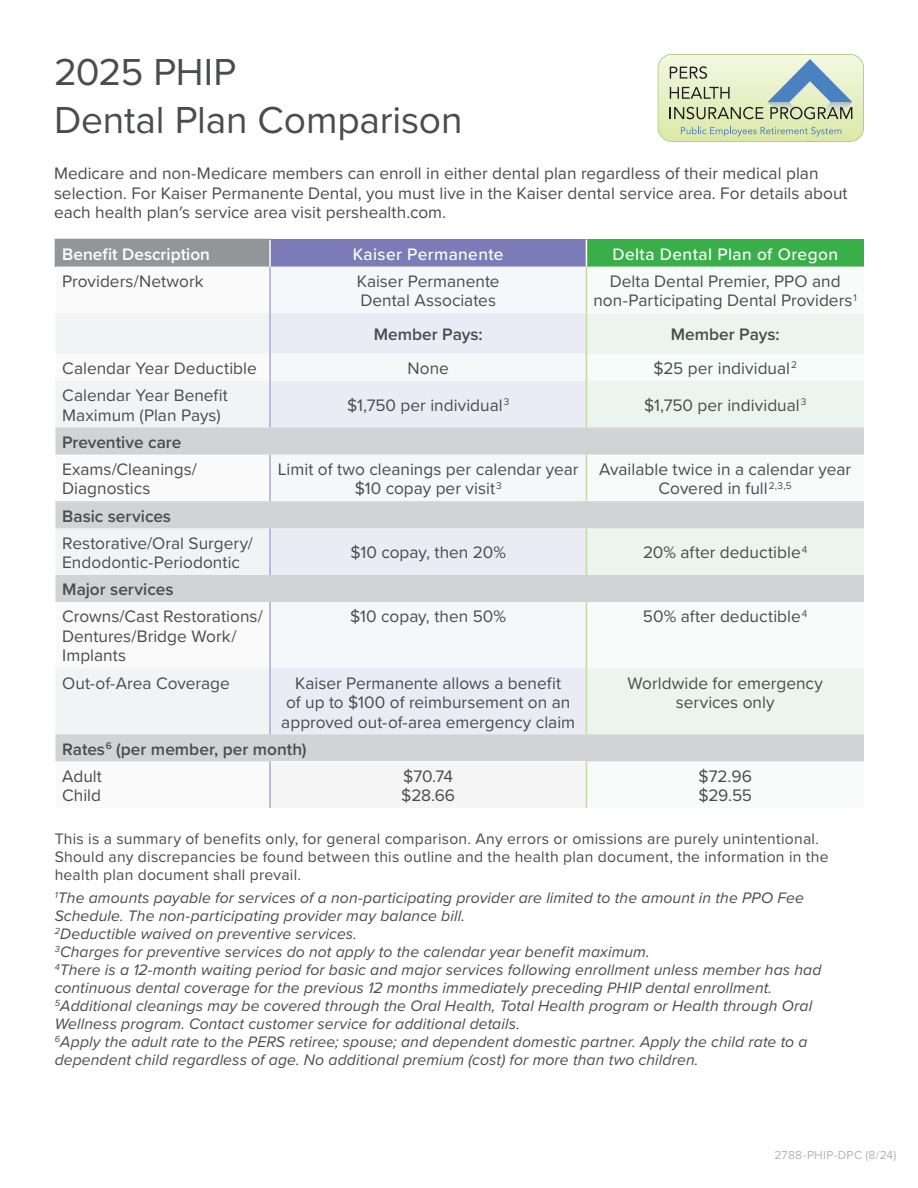
<style>
.page{position:relative;width:918px;height:1188px;background:#fff}
.page>*{position:absolute;margin:0;border:0;box-sizing:border-box;transform-origin:0 0}
.t1{font:39px/48px "Proxima Nova";letter-spacing:-.005em;color:#4b4c4d}
.t2{font:17.25px/19.5px "Proxima Nova";color:#4b4c4d}
.t3{font:600 17.25px/27.2px "Proxima Nova";color:#4b4c4d}
.t4{font:500 17.25px "Proxima Nova";letter-spacing:.025em;color:#fff}
.t5{font:600 17.25px "Proxima Nova";color:#fff}
.t6{font:italic 15.75px/18px "Proxima Nova";letter-spacing:.005em;color:#4b4c4d}
.t7{font:15.75px/18px "Proxima Nova";letter-spacing:.015em;color:#4b4c4d}
.t8{font:12px "Proxima Nova";letter-spacing:.025em;color:#b2b3b7}
.s1{font-weight:400}
</style>
<div class="page">
<div style="left:55px;top:239px;width:215px;height:28px;background:#939598"></div>
<div style="left:270px;top:239px;width:316px;height:28px;background:#7b7cb7"></div>
<div style="left:586px;top:239px;width:278px;height:28px;background:#39af49"></div>
<div style="left:56px;top:313px;width:213px;height:114px;background:#f2f3f4"></div>
<svg style="left:271px;top:313px;width:315px;height:114px;fill:#ebebf5"></svg>
<svg style="left:587px;top:313px;width:277px;height:114px;fill:#ebf5ee"></svg>
<svg style="left:55px;top:427px;width:809px;height:334px"></svg>
<div style="left:270px;top:761px;width:316px;height:47px;background:#f5f5f6"></div>
<svg style="left:586px;top:239px;width:1px;height:28px"></svg>
<hr style="left:586px;top:602px;width:1px;height:66px;background:#bfdd9f">
<hr style="left:586px;top:668px;width:1px;height:66px;background:#bfdd9f">
<hr style="left:586px;top:455px;width:1px;height:46px;background:#bfdd9f">
<hr style="left:586px;top:528px;width:1px;height:47px;background:#bfdd9f">
<hr style="left:586px;top:267px;width:1px;height:46px;background:#bfdd9f">
<hr style="left:586px;top:313px;width:1px;height:41px;background:#bfdd9f">
<svg style="left:586px;top:354px;width:1px;height:27px"></svg>
<hr style="left:586px;top:381px;width:1px;height:46px;background:#bfdd9f">
<hr style="left:269px;top:267px;width:2px;height:46px;background:#aaa9d0">
<hr style="left:269px;top:313px;width:2px;height:41px;background:#aaa9d0">
<hr style="left:269px;top:354px;width:2px;height:27px;background:#aaa9d0">
<hr style="left:269px;top:381px;width:2px;height:46px;background:#aaa9d0">
<hr style="left:269px;top:455px;width:2px;height:46px;background:#aaa9d0">
<hr style="left:269px;top:528px;width:2px;height:47px;background:#aaa9d0">
<hr style="left:269px;top:602px;width:2px;height:66px;background:#aaa9d0">
<hr style="left:269px;top:668px;width:2px;height:66px;background:#aaa9d0">
<hr style="left:55px;top:239px;width:216px;height:1px;background:#939698">
<hr style="left:269px;top:240px;width:2px;height:27px;background:#fff">
<hr style="left:586px;top:761px;width:1px;height:47px;background:#bfdd9f">
<hr style="left:269px;top:761px;width:2px;height:47px;background:#aaa9d0">
<svg style="left:658px;top:54px;width:206px;height:88px;background:#cad6b9"></svg>
<h1 class="t1" style="left:54px;top:46px;width:410px">2025 PHIP<br>Dental Plan Comparison</h1>
<p class="t2" style="left:54px;top:163px;width:795px">Medicare and non-Medicare members can enroll in either dental plan regardless of their medical plan selection. For Kaiser Permanente Dental, you must live in the Kaiser dental service area. For details about each health plan′s service area visit pershealth.com.</p>
<p class="t5" style="left:62px;top:241px;width:149px">Benefit Description</p>
<p class="t4" style="left:353px;top:241px;width:152px">Kaiser Permanente</p>
<p class="t4" style="left:612px;top:241px;width:227px">Delta Dental Plan of Oregon</p>
<p class="t2" style="left:62px;top:271px;width:143px">Providers/Network</p>
<p class="t2" style="left:357px;top:271px;width:144px">Kaiser Permanente<br>Dental Associates</p>
<p class="t2" style="left:593px;top:271px;width:265px;text-align:center">Delta Dental Premier, PPO and non-Participating Dental Providers <sup>1</sup></p>
<p class="t3" style="left:374px;top:320px;width:110px">Member Pays:</p>
<p class="t3" style="left:671px;top:320px;width:110px">Member Pays:</p>
<p class="t2" style="left:62px;top:358px;width:196px">Calendar Year Deductible</p>
<p class="t2" style="left:408px;top:358px;width:43px">None</p>
<p class="t2" style="left:653px;top:358px;width:145px">$25 per individual <sup>2</sup></p>
<p class="t2" style="left:62px;top:385px;width:167px">Calendar Year Benefit<br>Maximum (Plan Pays)</p>
<p class="t2" style="left:347px;top:395px;width:164px">$1,750 per individual <sup>3</sup></p>
<p class="t2" style="left:644px;top:395px;width:164px">$1,750 per individual <sup>3</sup></p>
<p class="t3" style="left:62px;top:428px;width:121px">Preventive care</p>
<p class="t2" style="left:62px;top:459px;width:136px">Exams/Cleanings/<br>Diagnostics</p>
<p class="t2" style="left:278px;top:459px;width:302px;text-align:center">Limit of two cleanings per calendar year $10 copay per visit <sup>3</sup></p>
<p class="t2" style="left:599px;top:459px;width:254px;text-align:center">Available twice in a calendar year<br>Covered in full <sup>2,3,5</sup></p>
<p class="t3" style="left:62px;top:502px;width:110px">Basic services</p>
<p class="t2" style="left:62px;top:532px;width:192px">Restorative/Oral Surgery/<br>Endodontic-Periodontic</p>
<p class="t2" style="left:350px;top:542px;width:157px">$10 copay, then 20%</p>
<p class="t2" style="left:643px;top:542px;width:166px">20% after deductible <sup>4</sup></p>
<p class="t3" style="left:62px;top:576px;width:113px">Major services</p>
<p class="t2" style="left:62px;top:606px;width:202px">Crowns/Cast Restorations/<br>Dentures/Bridge Work/<br>Implants</p>
<p class="t2" style="left:350px;top:606px;width:157px">$10 copay, then 50%</p>
<p class="t2" style="left:643px;top:606px;width:166px">50% after deductible <sup>4</sup></p>
<p class="t2" style="left:62px;top:672px;width:169px">Out-of-Area Coverage</p>
<p class="t2" style="left:281px;top:672px;width:295px;text-align:center">Kaiser Permanente allows a benefit<br>of up to $100 of reimbursement on an approved out-of-area emergency claim</p>
<p class="t2" style="left:627px;top:672px;width:197px;text-align:center">Worldwide for emergency services only</p>
<p class="t3" style="left:62px;top:735px;width:246px">Rates <sup>6</sup> (per member, per month)<br><span class="s1">Adult</span></p>
<p class="t2" style="left:62px;top:785px;width:40px">Child</p>
<p class="t2" style="left:401px;top:766px;width:55px">$70.74 $28.66</p>
<p class="t2" style="left:698px;top:766px;width:55px">$72.96 $29.55</p>
<p class="t7" style="left:55px;top:829px;width:775px">This is a summary of benefits only, for general comparison. Any errors or omissions are purely unintentional.<br>Should any discrepancies be found between this outline and the health plan document, the information in the health plan document shall prevail.</p>
<p class="t6" style="left:55px;top:889px;width:768px"><sup>1</sup>The amounts payable for services of a non-participating provider are limited to the amount in the PPO Fee Schedule. The non-participating provider may balance bill.<br><sup>2</sup>Deductible waived on preventive services.<br><sup>3</sup>Charges for preventive services do not apply to the calendar year benefit maximum.<br><sup>4</sup>There is a 12-month waiting period for basic and major services following enrollment unless member has had continuous dental coverage for the previous 12 months immediately preceding PHIP dental enrollment.<br><sup>5</sup>Additional cleanings may be covered through the Oral Health, Total Health program or Health through Oral Wellness program. Contact customer service for additional details.<br><sup>6</sup>Apply the adult rate to the PERS retiree; spouse; and dependent domestic partner. Apply the child rate to a dependent child regardless of age. No additional premium (cost) for more than two children.</p>
<p class="t8" style="left:774px;top:1146px;width:123px">2788-PHIP-DPC (8/24)</p>
</div>
